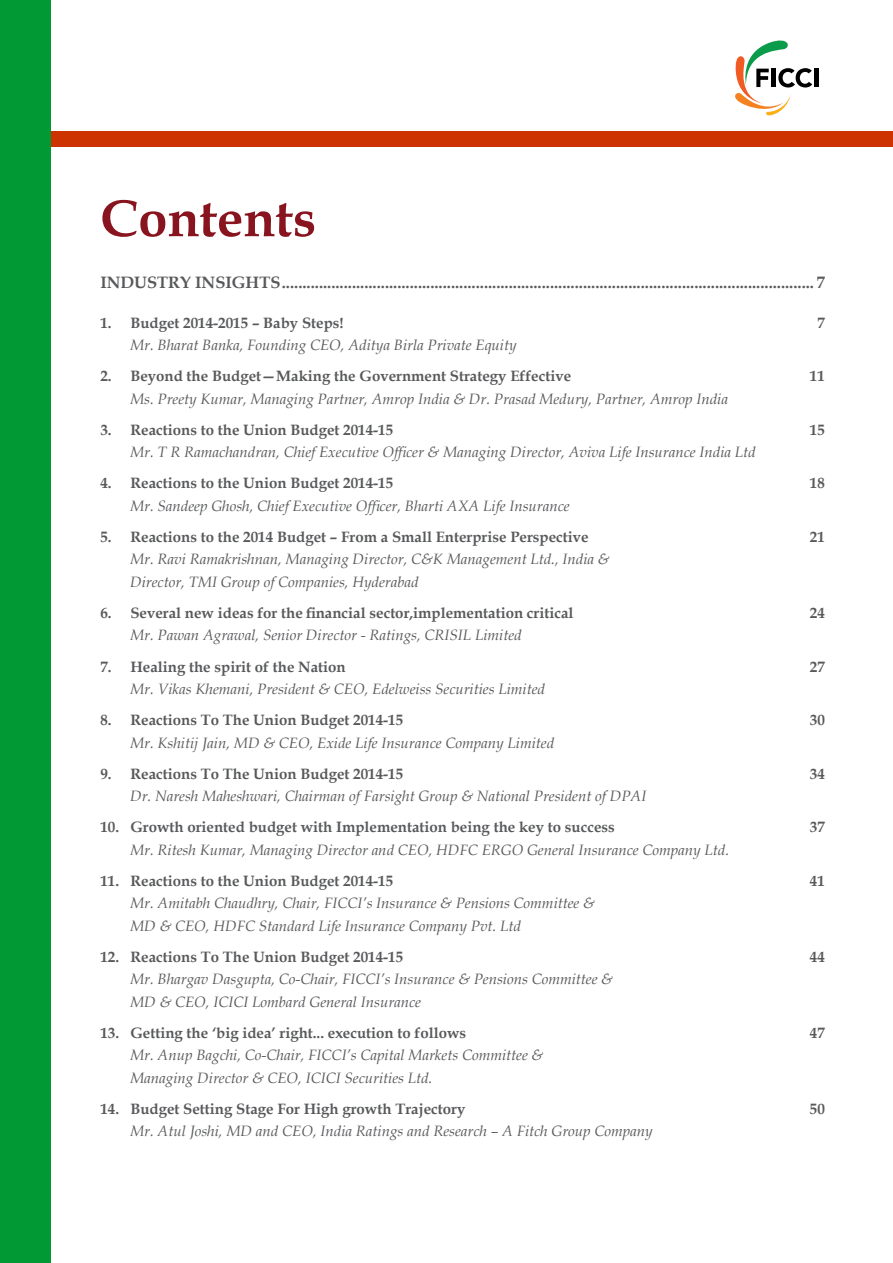
<style>
.page{position:relative;width:893px;height:1263px;background:#fff}
.page>*{position:absolute;margin:0;border:0;box-sizing:border-box;transform-origin:0 0}
.t1{font:700 52.5px "Book Antiqua";color:#88141f}
.t2{font:700 16.5px "Book Antiqua";color:#58595b}
.t3{font:italic 15px/22.5px "Book Antiqua";color:#58595b}
.t4{font:700 15px "Book Antiqua";color:#58595b}
</style>
<div class="page">
<div style="left:29px;top:131px;width:864px;height:16px;background:#c30"></div>
<div style="left:0;top:0;width:50px;height:1263px;background:#093"></div>
<svg style="left:735px;top:40px;width:77px;height:75px"></svg>
<hr style="left:814px;top:69px;width:4px;height:18px;background:#000">
<h1 class="t1" style="left:100px;top:183px;width:217px">Contents</h1>
<p class="t2" style="left:100px;top:272px;width:20px">Industry</p>
<p class="t2" style="left:195px;top:272px;width:63px">Insights</p>
<p class="t2" style="left:282px;top:272px;width:544px">................................................................................................................................. 7</p>
<p class="t4" style="left:100px;top:313px;width:245px">1. Budget 2014-2015 – Baby Steps!</p>
<p class="t4" style="left:817px;top:313px;width:9px">7</p>
<p class="t3" style="left:130px;top:334px;width:388px">Mr. Bharat Banka, Founding CEO, Aditya Birla Private Equity</p>
<p class="t4" style="left:100px;top:366px;width:472px">2. Beyond the Budget—Making the Government Strategy Effective</p>
<p class="t4" style="left:810px;top:366px;width:16px">11</p>
<p class="t3" style="left:130px;top:387px;width:599px">Ms. Preety Kumar, Managing Partner, Amrop India &amp; Dr. Prasad Medury, Partner, Amrop India</p>
<p class="t4" style="left:100px;top:420px;width:294px">3. Reactions to the Union Budget 2014-15</p>
<p class="t4" style="left:810px;top:420px;width:16px">15</p>
<p class="t3" style="left:130px;top:441px;width:627px">Mr. T R Ramachandran, Chief Executive Officer &amp; Managing Director, Aviva Life Insurance India Ltd</p>
<p class="t4" style="left:100px;top:473px;width:294px">4. Reactions to the Union Budget 2014-15</p>
<p class="t4" style="left:810px;top:473px;width:16px">18</p>
<p class="t3" style="left:130px;top:494px;width:441px">Mr. Sandeep Ghosh, Chief Executive Officer, Bharti AXA Life Insurance</p>
<p class="t4" style="left:100px;top:527px;width:490px">5. Reactions to the 2014 Budget – From a Small Enterprise Perspective</p>
<p class="t4" style="left:810px;top:527px;width:16px">21</p>
<p class="t3" style="left:130px;top:548px;width:481px">Mr. Ravi Ramakrishnan, Managing Director, C&amp;K Management Ltd., India &amp;<br>Director, TMI Group of Companies, Hyderabad</p>
<p class="t4" style="left:100px;top:603px;width:475px">6. Several new ideas for the financial sector,implementation critical</p>
<p class="t4" style="left:810px;top:603px;width:16px">24</p>
<p class="t3" style="left:130px;top:624px;width:393px">Mr. Pawan Agrawal, Senior Director - Ratings, CRISIL Limited</p>
<p class="t4" style="left:100px;top:656px;width:247px">7. Healing the spirit of the Nation</p>
<p class="t4" style="left:810px;top:656px;width:16px">27</p>
<p class="t3" style="left:130px;top:677px;width:416px">Mr. Vikas Khemani, President &amp; CEO, Edelweiss Securities Limited</p>
<p class="t4" style="left:100px;top:710px;width:304px">8. Reactions To The Union Budget 2014-15</p>
<p class="t4" style="left:810px;top:710px;width:16px">30</p>
<p class="t3" style="left:130px;top:731px;width:426px">Mr. Kshitij Jain, MD &amp; CEO, Exide Life Insurance Company Limited</p>
<p class="t4" style="left:100px;top:763px;width:304px">9. Reactions To The Union Budget 2014-15</p>
<p class="t4" style="left:810px;top:763px;width:16px">34</p>
<p class="t3" style="left:130px;top:784px;width:518px">Dr. Naresh Maheshwari, Chairman of Farsight Group &amp; National President of DPAI</p>
<p class="t4" style="left:100px;top:817px;width:516px">10. Growth oriented budget with Implementation being the key to success</p>
<p class="t4" style="left:810px;top:817px;width:16px">37</p>
<p class="t3" style="left:130px;top:838px;width:600px">Mr. Ritesh Kumar, Managing Director and CEO, HDFC ERGO General Insurance Company Ltd.</p>
<p class="t4" style="left:100px;top:870px;width:294px">11. Reactions to the Union Budget 2014-15</p>
<p class="t4" style="left:810px;top:870px;width:16px">41</p>
<p class="t3" style="left:130px;top:891px;width:466px">Mr. Amitabh Chaudhry, Chair, FICCI’s Insurance &amp; Pensions Committee &amp;<br>MD &amp; CEO, HDFC Standard Life Insurance Company Pvt. Ltd</p>
<p class="t4" style="left:100px;top:946px;width:304px">12. Reactions To The Union Budget 2014-15</p>
<p class="t4" style="left:810px;top:946px;width:16px">44</p>
<p class="t3" style="left:130px;top:967px;width:484px">Mr. Bhargav Dasgupta, Co-Chair, FICCI’s Insurance &amp; Pensions Committee &amp;<br>MD &amp; CEO, ICICI Lombard General Insurance</p>
<p class="t4" style="left:100px;top:1022px;width:367px">13. G etting the ‘big idea’ right... execution to follows</p>
<p class="t4" style="left:810px;top:1022px;width:16px">47</p>
<p class="t3" style="left:130px;top:1043px;width:415px">Mr. Anup Bagchi, Co-Chair, FICCI’s Capital Markets Committee &amp;<br>Managing Director &amp; CEO, ICICI Securities Ltd.</p>
<p class="t4" style="left:100px;top:1098px;width:367px">14. Budget Setting Stage For High growth Trajectory</p>
<p class="t4" style="left:810px;top:1098px;width:16px">50</p>
<p class="t3" style="left:130px;top:1119px;width:524px">Mr. Atul Joshi, MD and CEO, India Ratings and Research – A Fitch Group Company</p>
</div>
